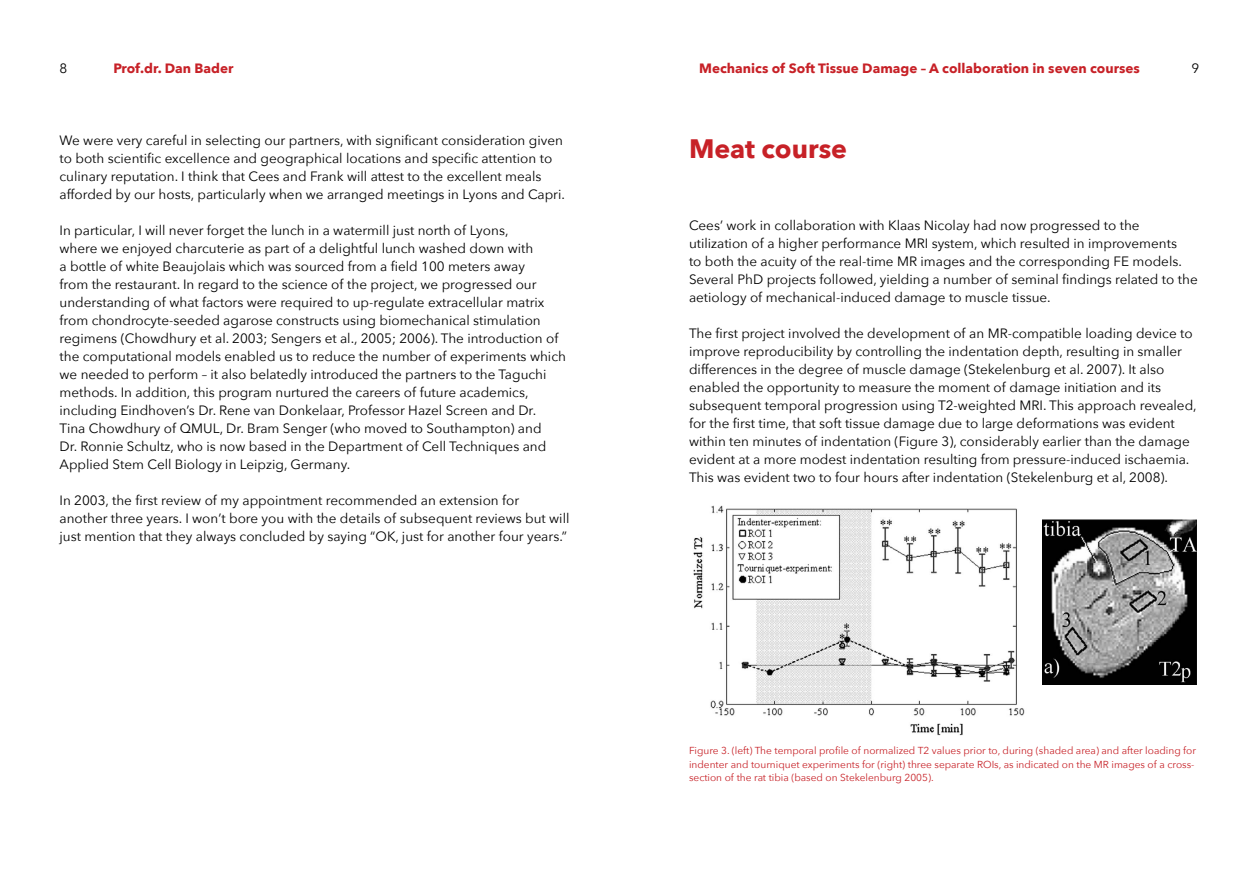
<style>
.page{position:relative;width:1259px;height:893px;background:#fff}
.page>*{position:absolute;margin:0;border:0;box-sizing:border-box;transform-origin:0 0}
.t1{font:700 26.7px "Avenir Next";letter-spacing:-.005em;color:#c72127}
.t2{font:13.5px/18px "Avenir Next";color:#000}
.t3{font:700 13.5px "Avenir Next";color:#c72127}
.t4{font:10.2px/13.5px "Avenir Next";color:#c72127}
</style>
<div class="page">
<img style="left:693px;top:505px;width:332px;height:231px">
<img style="left:1042px;top:520px;width:154px;height:164px">
<p class="t2" style="left:60px;top:59px;width:9px">8</p>
<p class="t3" style="left:114px;top:57px;width:121px">Prof.dr. Dan Bader</p>
<p class="t3" style="left:699px;top:57px;width:442px">Mechanics of Soft Tissue Damage – A collaboration in seven courses</p>
<p class="t2" style="left:1191px;top:59px;width:9px">9</p>
<p class="t2" style="left:60px;top:131px;width:507px">We were very careful in selecting our partners, with significant consideration given to both scientific excellence and geographical locations and specific attention to culinary reputation. I think that Cees and Frank will attest to the excellent meals afforded by our hosts, particularly when we arranged meetings in Lyons and Capri.</p>
<p class="t2" style="left:60px;top:221px;width:508px">In particular, I will never forget the lunch in a watermill just north of Lyons,<br>where we enjoyed charcuterie as part of a delightful lunch washed down with<br>a bottle of white Beaujolais which was sourced from a field 100 meters away<br>from the restaurant. In regard to the science of the project, we progressed our understanding of what factors were required to up-regulate extracellular matrix from chondrocyte-seeded agarose constructs using biomechanical stimulation regimens (Chowdhury et al. 2003; Sengers et al., 2005; 2006). The introduction of the computational models enabled us to reduce the number of experiments which we needed to perform – it also belatedly introduced the partners to the Taguchi methods. In addition, this program nurtured the careers of future academics, including Eindhoven’s Dr. Rene van Donkelaar, Professor Hazel Screen and Dr.<br>Tina Chowdhury of QMUL, Dr. Bram Senger (who moved to Southampton) and<br>Dr. Ronnie Schultz, who is now based in the Department of Cell Techniques and Applied Stem Cell Biology in Leipzig, Germany.</p>
<p class="t2" style="left:60px;top:491px;width:511px">In 2003, the first review of my appointment recommended an extension for another three years. I won’t bore you with the details of subsequent reviews but will just mention that they always concluded by saying “OK, just for another four years.”</p>
<h1 class="t1" style="left:689px;top:126px;width:160px">Meat course</h1>
<p class="t2" style="left:689px;top:216px;width:510px">Cees’ work in collaboration with Klaas Nicolay had now progressed to the utilization of a higher performance MRI system, which resulted in improvements<br>to both the acuity of the real-time MR images and the corresponding FE models.<br>Several PhD projects followed, yielding a number of seminal findings related to the aetiology of mechanical-induced damage to muscle tissue.</p>
<p class="t2" style="left:689px;top:324px;width:509px">The first project involved the development of an MR-compatible loading device to improve reproducibility by controlling the indentation depth, resulting in smaller differences in the degree of muscle damage (Stekelenburg et al. 2007). It also enabled the opportunity to measure the moment of damage initiation and its subsequent temporal progression using T2-weighted MRI. This approach revealed, for the first time, that soft tissue damage due to large deformations was evident within ten minutes of indentation (Figure 3), considerably earlier than the damage evident at a more modest indentation resulting from pressure-induced ischaemia.<br>This was evident two to four hours after indentation (Stekelenburg et al, 2008).</p>
<p class="t4" style="left:689px;top:743px;width:508px">Figure 3. (left) The temporal profile of normalized T2 values prior to, during (shaded area) and after loading for indenter and tourniquet experiments for (right) three separate ROIs, as indicated on the MR images of a cross&shy;section of the rat tibia (based on Stekelenburg 2005).</p>
</div>
